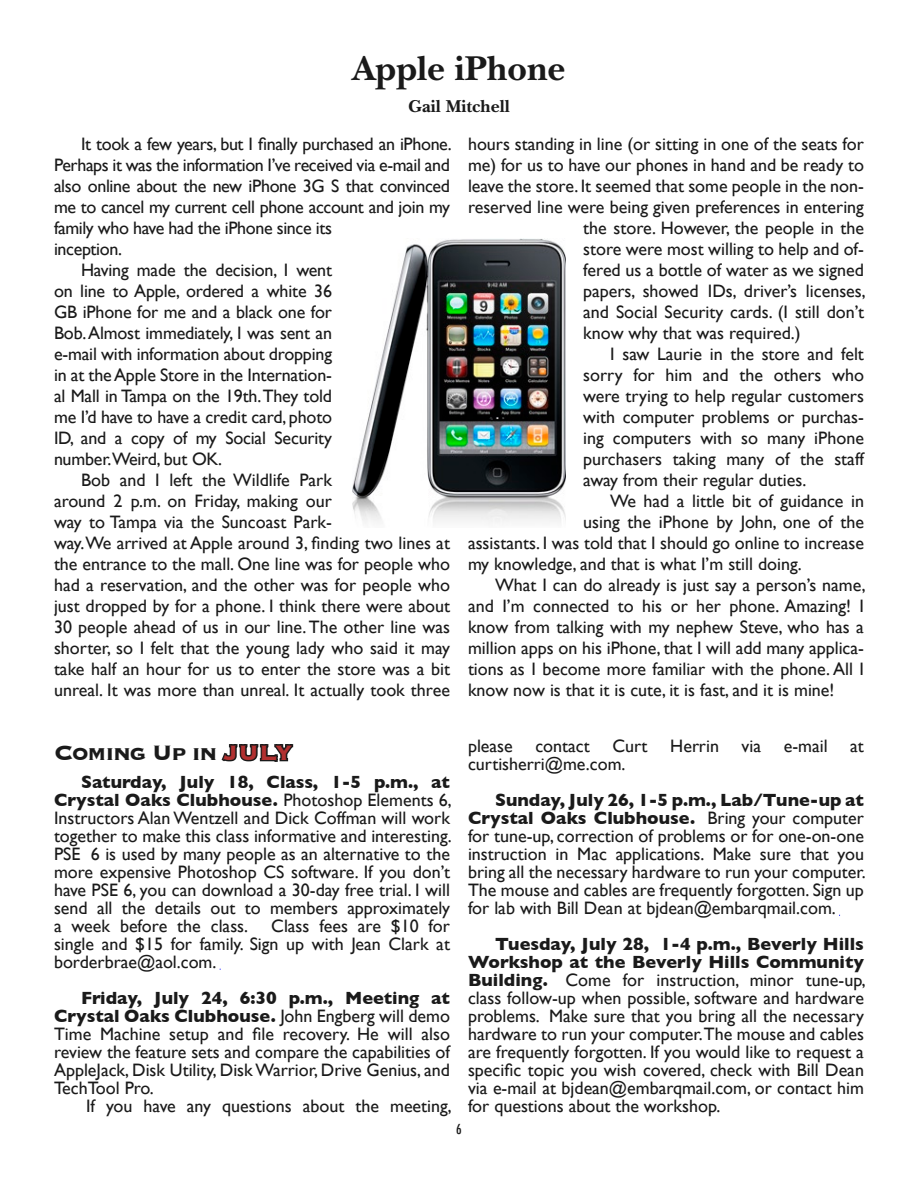
<style>
.page{position:relative;width:918px;height:1188px;background:#fff}
.page>*{position:absolute;margin:0;border:0;box-sizing:border-box;transform-origin:0 0}
.t1{font:700 36px "New Baskerville";color:#1a1a1a}
.t2{font:700 27px "Copperplate";letter-spacing:-.05em;color:#1a1a1a}
.t3{font:18px/18px "Gill Sans";color:#1a1a1a;text-align:justify}
.t4{font:18px "Gill Sans";letter-spacing:-.02em;color:#1a1a1a}
.t5{font:700 18px "New Baskerville";color:#1a1a1a}
.t6{font:500 condensed 13.5px "Futura";color:#1a1a1a}
.s1{color:#b23030}
.s2{font-weight:700}
</style>
<div class="page">
<img style="left:353px;top:238px;width:212px;height:285px">
<svg style="left:221px;top:744px;width:73px;height:18px"></svg>
<h1 class="t1" style="left:352px;top:48px;width:215px">Apple iPhone</h1>
<p class="t5" style="left:408px;top:95px;width:103px">Gail Mitchell</p>
<p class="t4" style="left:81px;top:133px;width:372px">It took a few years, but I finally purchased an iPhone.</p>
<p class="t4" style="left:54px;top:154px;width:397px">Perhaps it was the information I’ve received via e-mail and</p>
<p class="t4" style="left:54px;top:175px;width:398px">also online about the new iPhone 3G S that convinced</p>
<p class="t4" style="left:54px;top:196px;width:397px">me to cancel my current cell phone account and join my</p>
<p class="t4" style="left:54px;top:217px;width:279px">family who have had the iPhone since its</p>
<p class="t4" style="left:54px;top:238px;width:70px">inception.</p>
<p class="t3" style="left:81px;top:261px;width:253px">Having made the decision, I went</p>
<p class="t3" style="left:54px;top:282px;width:280px">on line to Apple, ordered a white 36</p>
<p class="t3" style="left:54px;top:303px;width:280px">GB iPhone for me and a black one for</p>
<p class="t3" style="left:54px;top:324px;width:280px">Bob. Almost immediately, I was sent an</p>
<p class="t3" style="left:54px;top:345px;width:280px">e-mail with information about dropping</p>
<p class="t3" style="left:54px;top:366px;width:280px">in at the Apple Store in the Internation-</p>
<p class="t3" style="left:54px;top:387px;width:280px">al Mall in Tampa on the 19th. They told</p>
<p class="t3" style="left:54px;top:408px;width:280px">me I’d have to have a credit card, photo</p>
<p class="t3" style="left:54px;top:429px;width:280px">ID, and a copy of my Social Security</p>
<p class="t3" style="left:54px;top:450px;width:170px">number.Weird, but OK.</p>
<p class="t3" style="left:81px;top:471px;width:253px">Bob and I left the Wildlife Park</p>
<p class="t3" style="left:54px;top:492px;width:280px">around 2 p.m. on Friday, making our</p>
<p class="t3" style="left:54px;top:513px;width:280px">way to Tampa via the Suncoast Park-</p>
<p class="t3" style="left:54px;top:534px;width:397px">way. We arrived at Apple around 3, finding two lines at</p>
<p class="t3" style="left:54px;top:555px;width:397px">the entrance to the mall. One line was for people who</p>
<p class="t3" style="left:54px;top:576px;width:397px">had a reservation, and the other was for people who</p>
<p class="t3" style="left:54px;top:597px;width:397px">just dropped by for a phone. I think there were about</p>
<p class="t3" style="left:54px;top:618px;width:397px">30 people ahead of us in our line. The other line was</p>
<p class="t3" style="left:54px;top:639px;width:397px">shorter, so I felt that the young lady who said it may</p>
<p class="t3" style="left:54px;top:660px;width:398px">take half an hour for us to enter the store was a bit</p>
<p class="t3" style="left:54px;top:681px;width:398px">unreal. It was more than unreal. It actually took three</p>
<p class="t3" style="left:468px;top:135px;width:397px">hours standing in line (or sitting in one of the seats for</p>
<p class="t3" style="left:468px;top:156px;width:397px">me) for us to have our phones in hand and be ready to</p>
<p class="t3" style="left:468px;top:177px;width:397px">leave the store. It seemed that some people in the non-</p>
<p class="t3" style="left:468px;top:198px;width:397px">reserved line were being given preferences in entering</p>
<p class="t3" style="left:583px;top:219px;width:282px">the store. However, the people in the</p>
<p class="t3" style="left:583px;top:240px;width:282px">store were most willing to help and of-</p>
<p class="t3" style="left:583px;top:261px;width:282px">fered us a bottle of water as we signed</p>
<p class="t3" style="left:583px;top:282px;width:284px">papers, showed IDs, driver’s licenses,</p>
<p class="t3" style="left:583px;top:303px;width:282px">and Social Security cards. (I still don’t</p>
<p class="t3" style="left:583px;top:324px;width:219px">know why that was required.)</p>
<p class="t3" style="left:610px;top:345px;width:255px">I saw Laurie in the store and felt</p>
<p class="t3" style="left:583px;top:366px;width:282px">sorry for him and the others who</p>
<p class="t3" style="left:583px;top:387px;width:282px">were trying to help regular customers</p>
<p class="t3" style="left:583px;top:408px;width:282px">with computer problems or purchas-</p>
<p class="t3" style="left:583px;top:429px;width:282px">ing computers with so many iPhone</p>
<p class="t3" style="left:583px;top:450px;width:282px">purchasers taking many of the staff</p>
<p class="t3" style="left:583px;top:471px;width:224px">away from their regular duties.</p>
<p class="t3" style="left:610px;top:492px;width:255px">We had a little bit of guidance in</p>
<p class="t3" style="left:583px;top:513px;width:282px">using the iPhone by John, one of the</p>
<p class="t3" style="left:468px;top:534px;width:397px">assistants. I was told that I should go online to increase</p>
<p class="t3" style="left:468px;top:555px;width:335px">my knowledge, and that is what I’m still doing.</p>
<p class="t3" style="left:495px;top:576px;width:372px">What I can do already is just say a person’s name,</p>
<p class="t3" style="left:468px;top:597px;width:398px">and I’m connected to his or her phone. Amazing! I</p>
<p class="t3" style="left:468px;top:618px;width:397px">know from talking with my nephew Steve, who has a</p>
<p class="t3" style="left:468px;top:639px;width:397px">million apps on his iPhone, that I will add many applica-</p>
<p class="t3" style="left:468px;top:660px;width:397px">tions as I become more familiar with the phone. All I</p>
<p class="t3" style="left:468px;top:681px;width:368px">know now is that it is cute, it is fast, and it is mine!</p>
<h2 class="t2" style="left:54px;top:735px;width:240px">Coming Up in <span class="s1">JULY</span></h2>
<p class="t3" style="left:468px;top:737px;width:46px">please</p>
<p class="t3" style="left:535px;top:737px;width:56px">contact</p>
<p class="t3" style="left:612px;top:737px;width:37px">Curt</p>
<p class="t3" style="left:670px;top:737px;width:50px">Herrin</p>
<p class="t3" style="left:742px;top:737px;width:21px">via</p>
<p class="t3" style="left:784px;top:737px;width:45px">e-mail</p>
<p class="t3" style="left:850px;top:737px;width:15px">at</p>
<p class="t3" style="left:468px;top:755px;width:159px">curtisherri@me.com.</p>
<p class="t3" style="left:468px;top:791px;width:399px;text-indent:27px"><span class="s2">Sunday, July 26, 1-5 p.m., Lab/Tune-up at Crystal Oaks Clubhouse.</span> Bring your computer for tune-up, correction of problems or for one-on-one instruction in Mac applications. Make sure that you bring all the necessary hardware to run your computer.<br>The mouse and cables are frequently forgotten. Sign up for lab with Bill Dean at bjdean@embarqmail.com.</p>
<p class="t3" style="left:468px;top:935px;width:399px;text-indent:27px"><span class="s2">Tuesday, July 28, 1-4 p.m., Beverly Hills Workshop at the Beverly Hills Community Building.</span> Come for instruction, minor tune-up, class follow-up when possible, software and hardware problems. Make sure that you bring all the necessary hardware to run your computer.The mouse and cables are frequently forgotten. If you would like to request a specific topic you wish covered, check with Bill Dean via e-mail at bjdean@embarqmail.com, or contact him for questions about the workshop.</p>
<p class="t3" style="left:54px;top:773px;width:399px;text-indent:27px"><span class="s2">Saturday, July 18, Class, 1-5 p.m., at Crystal Oaks Clubhouse.</span> Photoshop Elements 6, Instructors Alan Wentzell and Dick Coffman will work together to make this class informative and interesting.<br>PSE 6 is used by many people as an alternative to the more expensive Photoshop CS software. If you don’t have PSE 6, you can download a 30-day free trial. I will send all the details out to members approximately a week before the class.</p>
<p class="t3" style="left:54px;top:917px;width:398px;text-indent:217px">Class fees are $10 for single and $15 for family. Sign up with Jean Clark at borderbrae@aol.com.</p>
<p class="t3" style="left:54px;top:989px;width:398px;text-indent:27px"><span class="s2">Friday, July 24, 6:30 p.m., Meeting at Crystal Oaks Clubhouse.</span> John Engberg will demo Time Machine setup and file recovery. He will also review the feature sets and compare the capabilities of AppleJack, Disk Utility, Disk Warrior, Drive Genius, and TechTool Pro.</p>
<p class="t3" style="left:86px;top:1097px;width:367px">If you have any questions about the meeting,</p>
<p class="t6" style="left:456px;top:1120px;width:7px">6</p>
</div>
